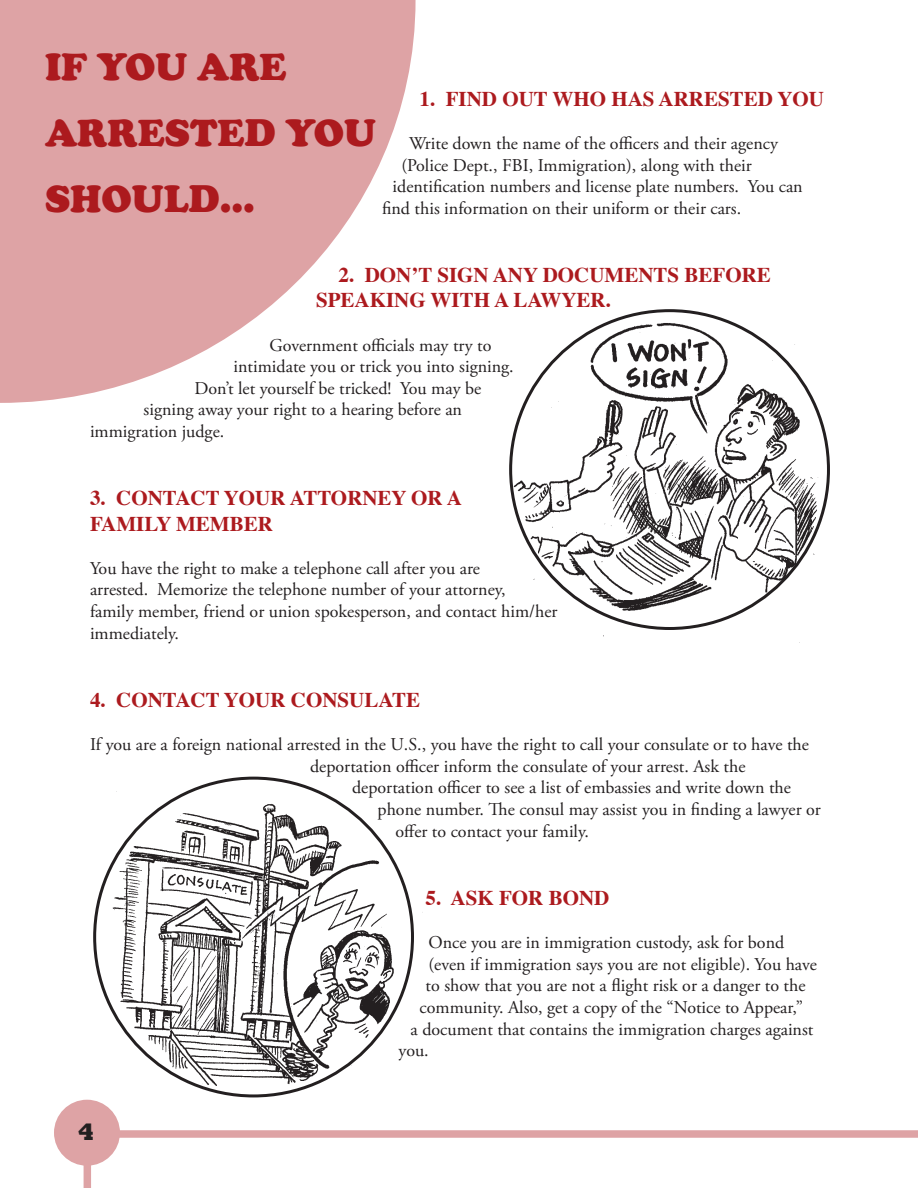
<style>
.page{position:relative;width:918px;height:1188px;background:#fff}
.page>*{position:absolute;margin:0;border:0;box-sizing:border-box;transform-origin:0 0}
.Heading_1{font:900 39px/66px "Cooper";color:#ac1a1e}
.Heading_2{font:700 21px/25.2px "Times";color:#ac1a1e}
.Bubble_Text{font:18px "Adobe Garamond Pro";color:#231f20}
.Heading_2-2{font:18px/21.6px "Adobe Garamond Pro";color:#231f20}
</style>
<div class="page">
<div style="left:115px;top:1130px;width:803px;height:8px;background:#dea3a5"></div>
<div style="left:54px;top:1100px;width:66px;height:66px;background:#dea3a5;border-radius:50%"></div>
<div style="left:84px;top:1156px;width:7px;height:32px;background:#dea3a5"></div>
<svg style="left:0;top:0;width:416px;height:403px;fill:#dea3a5"></svg>
<img style="left:90px;top:792px;width:333px;height:309px">
<img style="left:509px;top:320px;width:316px;height:323px">
<p class="Heading_1" style="left:45px;top:34px;width:333px">IF YOU ARE<br>ARRESTED YOU<br>SHOULD...</p>
<p class="Heading_2" style="left:420px;top:84px;width:406px">1. FIND OUT WHO HAS ARRESTED YOU</p>
<p class="Bubble_Text" style="left:409px;top:132px;width:370px">Write down the name of the officers and their agency</p>
<p class="Bubble_Text" style="left:402px;top:154px;width:352px">(Police Dept., FBI, Immigration), along with their</p>
<p class="Bubble_Text" style="left:393px;top:176px;width:412px">identification numbers and license plate numbers. You can</p>
<p class="Bubble_Text" style="left:382px;top:197px;width:361px">find this information on their uniform or their cars.</p>
<p class="Heading_2" style="left:316px;top:260px;width:456px;text-indent:22px">2. DON’T SIGN ANY DOCUMENTS BEFORE<br>SPEAKING WITH A LAWYER.</p>
<p class="Bubble_Text" style="left:270px;top:334px;width:223px">Government officials may try to</p>
<p class="Bubble_Text" style="left:234px;top:356px;width:282px">intimidate you or trick you into signing.</p>
<p class="Bubble_Text" style="left:195px;top:377px;width:288px">Don’t let yourself be tricked! You may be</p>
<p class="Bubble_Text" style="left:144px;top:399px;width:320px">signing away your right to a hearing before an</p>
<p class="Bubble_Text" style="left:90px;top:420px;width:136px">immigration judge.</p>
<p class="Heading_2" style="left:90px;top:483px;width:374px">3. CONTACT YOUR ATTORNEY OR A<br>FAMILY MEMBER</p>
<p class="Heading_2-2" style="left:90px;top:558px;width:469px">You have the right to make a telephone call after you are<br>arrested. Memorize the telephone number of your attorney,<br>family member, friend or union spokesperson, and contact him/her immediately.</p>
<p class="Heading_2" style="left:90px;top:685px;width:332px">4. CONTACT YOUR CONSULATE</p>
<p class="Heading_2-2" style="left:90px;top:734px;width:721px">If you are a foreign national arrested in the U.S., you have the right to call your consulate or to have the</p>
<p class="Heading_2-2" style="left:310px;top:756px;width:437px">deportation officer inform the consulate of your arrest. Ask the</p>
<p class="Heading_2-2" style="left:352px;top:777px;width:440px">deportation officer to see a list of embassies and write down the</p>
<p class="Heading_2-2" style="left:378px;top:799px;width:445px">phone number. The consul may assist you in finding a lawyer or</p>
<p class="Heading_2-2" style="left:396px;top:821px;width:195px">offer to contact your family.</p>
<p class="Heading_2" style="left:426px;top:883px;width:185px">5. ASK FOR BOND</p>
<p class="Bubble_Text" style="left:429px;top:932px;width:357px">Once you are in immigration custody, ask for bond</p>
<p class="Bubble_Text" style="left:429px;top:953px;width:390px">(even if immigration says you are not eligible). You have</p>
<p class="Bubble_Text" style="left:426px;top:975px;width:381px">to show that you are not a flight risk or a danger to the</p>
<p class="Bubble_Text" style="left:420px;top:996px;width:385px">community. Also, get a copy of the “Notice to Appear,”</p>
<p class="Bubble_Text" style="left:411px;top:1018px;width:404px">a document that contains the immigration charges against</p>
<p class="Bubble_Text" style="left:399px;top:1040px;width:32px">you.</p>
</div>
